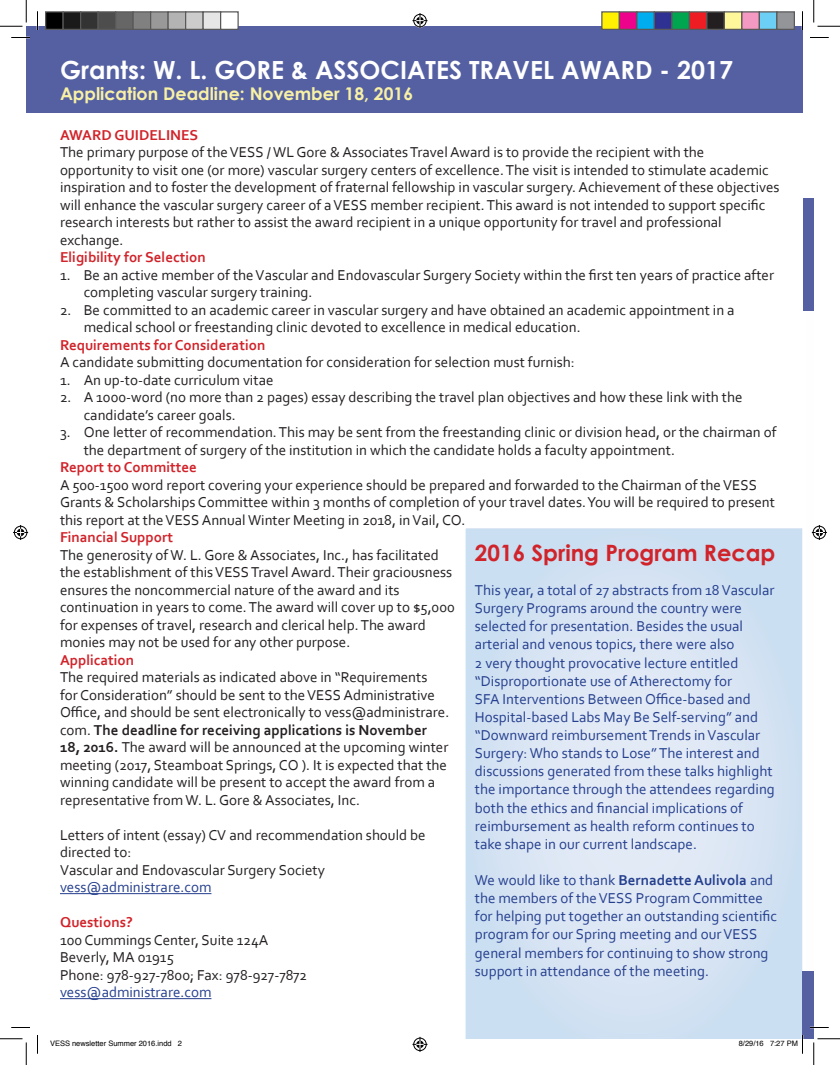
<style>
.page{position:relative;width:840px;height:1065px;background:#fff}
.page>*{position:absolute;margin:0;border:0;box-sizing:border-box;transform-origin:0 0}
.t1{font:700 25px "Century Gothic";color:#fff}
.t2{font:700 22.5px "Century Gothic";color:#d1232a}
.t3{font:700 17.5px "Century Gothic";color:#f8f1a5}
.t4{font:15px/17.5px "Corbel";color:#231f20}
.t5{font:15px/18.1px "Corbel";color:#253f8e}
.t6{font:700 15px "Corbel";color:#d1232a}
.t7{font:7.5px "Helvetica";color:#000}
.s1{font-weight:700}
</style>
<div class="page">
<svg style="left:465px;top:529px;width:337px;height:510px;background:#d5e3f3"></svg>
<div style="left:26px;top:26px;width:776px;height:87px;background:#5560a2"></div>
<div style="left:802px;top:971px;width:12px;height:68px;background:#5560a2"></div>
<div style="left:803px;top:198px;width:11px;height:113px;background:#5560a2"></div>
<hr style="left:60px;top:893px;width:151px;height:1px;background:#253f8e">
<hr style="left:60px;top:998px;width:151px;height:1px;background:#253f8e">
<svg style="left:11px;top:37px;width:19px;height:1px"></svg>
<svg style="left:810px;top:37px;width:19px;height:1px"></svg>
<svg style="left:11px;top:1027px;width:19px;height:1px"></svg>
<svg style="left:810px;top:1027px;width:19px;height:1px"></svg>
<svg style="left:37px;top:11px;width:1px;height:19px"></svg>
<svg style="left:37px;top:1035px;width:1px;height:19px"></svg>
<svg style="left:802px;top:11px;width:1px;height:19px"></svg>
<svg style="left:0;top:0;width:27px;height:27px"></svg>
<svg style="left:0;top:1039px;width:27px;height:26px"></svg>
<svg style="left:814px;top:0;width:26px;height:27px"></svg>
<svg style="left:814px;top:1039px;width:26px;height:26px"></svg>
<svg style="left:412px;top:13px;width:16px;height:15px"></svg>
<svg style="left:412px;top:1037px;width:16px;height:15px"></svg>
<svg style="left:13px;top:525px;width:15px;height:15px"></svg>
<svg style="left:812px;top:525px;width:15px;height:15px"></svg>
<div style="left:46px;top:12px;width:17px;height:17px;background:#000"></div>
<div style="left:45px;top:11px;width:19px;height:19px;border:1px solid #595959"></div>
<div style="left:63px;top:12px;width:18px;height:17px;background:#1a1a1a"></div>
<div style="left:62px;top:11px;width:19px;height:19px;border:1px solid #595959"></div>
<div style="left:81px;top:12px;width:17px;height:17px;background:#333"></div>
<div style="left:80px;top:11px;width:19px;height:19px;border:1px solid #595959"></div>
<div style="left:98px;top:12px;width:18px;height:17px;background:#4d4d4d"></div>
<div style="left:98px;top:11px;width:18px;height:19px;border:1px solid #595959"></div>
<div style="left:116px;top:12px;width:17px;height:17px;background:#666"></div>
<div style="left:115px;top:11px;width:19px;height:19px;border:1px solid #595959"></div>
<div style="left:133px;top:12px;width:18px;height:17px;background:#808080"></div>
<div style="left:132px;top:11px;width:19px;height:19px;border:1px solid #595959"></div>
<div style="left:151px;top:12px;width:17px;height:17px;background:#999"></div>
<div style="left:150px;top:11px;width:19px;height:19px;border:1px solid #595959"></div>
<div style="left:168px;top:12px;width:18px;height:17px;background:#b3b3b3"></div>
<div style="left:168px;top:11px;width:18px;height:19px;border:1px solid #595959"></div>
<div style="left:186px;top:12px;width:17px;height:17px;background:#ccc"></div>
<div style="left:185px;top:11px;width:19px;height:19px;border:1px solid #595959"></div>
<div style="left:203px;top:12px;width:18px;height:17px;background:#e6e6e6"></div>
<div style="left:202px;top:11px;width:19px;height:19px;border:1px solid #595959"></div>
<div style="left:221px;top:12px;width:17px;height:17px;background:#fff"></div>
<div style="left:220px;top:11px;width:19px;height:19px;border:1px solid #595959"></div>
<div style="left:602px;top:12px;width:17px;height:17px;background:#fff101"></div>
<div style="left:601px;top:11px;width:19px;height:19px;border:1px solid #595959"></div>
<div style="left:619px;top:12px;width:18px;height:17px;background:#ed028c"></div>
<div style="left:619px;top:11px;width:19px;height:19px;border:1px solid #595959"></div>
<div style="left:637px;top:12px;width:17px;height:17px;background:#00aeef"></div>
<div style="left:636px;top:11px;width:19px;height:19px;border:1px solid #595959"></div>
<div style="left:654px;top:12px;width:18px;height:17px;background:#2e3092"></div>
<div style="left:654px;top:11px;width:18px;height:19px;border:1px solid #595959"></div>
<div style="left:672px;top:12px;width:17px;height:17px;background:#00a54f"></div>
<div style="left:671px;top:11px;width:19px;height:19px;border:1px solid #595959"></div>
<div style="left:689px;top:12px;width:18px;height:17px;background:#ee1d23"></div>
<div style="left:689px;top:11px;width:19px;height:19px;border:1px solid #595959"></div>
<div style="left:707px;top:12px;width:17px;height:17px;background:#231f20"></div>
<div style="left:706px;top:11px;width:19px;height:19px;border:1px solid #595959"></div>
<div style="left:724px;top:12px;width:18px;height:17px;background:#fff79a"></div>
<div style="left:724px;top:11px;width:18px;height:19px;border:1px solid #595959"></div>
<div style="left:742px;top:12px;width:17px;height:17px;background:#f499c2"></div>
<div style="left:741px;top:11px;width:19px;height:19px;border:1px solid #595959"></div>
<div style="left:759px;top:12px;width:18px;height:17px;background:#6bcff6"></div>
<div style="left:759px;top:11px;width:19px;height:19px;border:1px solid #595959"></div>
<div style="left:777px;top:12px;width:17px;height:17px;background:#939598"></div>
<div style="left:776px;top:11px;width:19px;height:19px;border:1px solid #595959"></div>
<svg style="left:770px;top:1035px;width:33px;height:19px"></svg>
<p class="t1" style="left:60px;top:54px;width:675px">Grants: W. L. GORE &amp; ASSOCIATES TRAVEL AWARD - 2017</p>
<p class="t3" style="left:60px;top:82px;width:355px">Application Deadline: November 18, 2016</p>
<p class="t6" style="left:60px;top:126px;width:140px">AWARD GUIDELINES</p>
<p class="t4" style="left:60px;top:143px;width:721px">The primary purpose of the VESS / WL Gore &amp; Associates Travel Award is to provide the recipient with the opportunity to visit one (or more) vascular surgery centers of excellence. The visit is intended to stimulate academic inspiration and to foster the development of fraternal fellowship in vascular surgery. Achievement of these objectives will enhance the vascular surgery career of a VESS member recipient. This award is not intended to support specific research interests but rather to assist the award recipient in a unique opportunity for travel and professional exchange.</p>
<p class="t6" style="left:60px;top:248px;width:147px">Eligibility for Selection</p>
<p class="t4" style="left:84px;top:266px;width:692px;text-indent:-24px">1. Be an active member of the Vascular and Endovascular Surgery Society within the first ten years of practice after completing vascular surgery training.</p>
<p class="t4" style="left:84px;top:301px;width:652px;text-indent:-24px">2. Be committed to an academic career in vascular surgery and have obtained an academic appointment in a medical school or freestanding clinic devoted to excellence in medical education.</p>
<p class="t6" style="left:60px;top:336px;width:207px">Requirements for Consideration</p>
<p class="t4" style="left:60px;top:353px;width:516px">A candidate submitting documentation for consideration for selection must furnish:</p>
<p class="t4" style="left:60px;top:371px;width:215px">1. An up-to-date curriculum vitae</p>
<p class="t4" style="left:84px;top:388px;width:660px;text-indent:-24px">2. A 1000-word (no more than 2 pages) essay describing the travel plan objectives and how these link with the candidate’s career goals.</p>
<p class="t4" style="left:84px;top:423px;width:694px;text-indent:-24px">3. One letter of recommendation. This may be sent from the freestanding clinic or division head, or the chairman of the department of surgery of the institution in which the candidate holds a faculty appointment.</p>
<p class="t6" style="left:60px;top:458px;width:139px">Report to Committee</p>
<p class="t4" style="left:60px;top:476px;width:717px">A 500-1500 word report covering your experience should be prepared and forwarded to the Chairman of the VESS<br>Grants &amp; Scholarships Committee within 3 months of completion of your travel dates. You will be required to present this report at the VESS Annual Winter Meeting in 2018, in Vail, CO.</p>
<p class="t6" style="left:60px;top:528px;width:115px">Financial Support</p>
<p class="t4" style="left:60px;top:546px;width:396px">The generosity of W. L. Gore &amp; Associates, Inc., has facilitated the establishment of this VESS Travel Award. Their graciousness ensures the noncommercial nature of the award and its continuation in years to come. The award will cover up to $5,000 for expenses of travel, research and clerical help. The award monies may not be used for any other purpose.</p>
<p class="t6" style="left:60px;top:651px;width:76px">Application</p>
<p class="t4" style="left:60px;top:668px;width:391px">The required materials as indicated above in “Requirements<br>for Consideration” should be sent to the VESS Administrative Office, and should be sent electronically to vess@administrare. com. <span class="s1">The deadline for receiving applications is November 18, 2016.</span> The award will be announced at the upcoming winter meeting (2017, Steamboat Springs, CO ). It is expected that the winning candidate will be present to accept the award from a representative from W. L. Gore &amp; Associates, Inc.</p>
<p class="t4" style="left:60px;top:826px;width:367px">Letters of intent (essay) CV and recommendation should be directed to:</p>
<p class="t4" style="left:60px;top:861px;width:266px">Vascular and Endovascular Surgery Society</p>
<p class="t5" style="left:60px;top:878px;width:153px">vess@administrare.com</p>
<p class="t6" style="left:60px;top:913px;width:74px">Questions?</p>
<p class="t4" style="left:60px;top:931px;width:210px">100 Cummings Center, Suite 124A</p>
<p class="t4" style="left:60px;top:948px;width:115px">Beverly, MA 01915</p>
<p class="t4" style="left:60px;top:966px;width:249px">Phone: 978-927-7800; Fax: 978-927-7872</p>
<p class="t5" style="left:60px;top:983px;width:153px">vess@administrare.com</p>
<p class="t2" style="left:475px;top:538px;width:302px">2016 Spring Program Recap</p>
<p class="t5" style="left:475px;top:581px;width:302px">This year, a total of 27 abstracts from 18 Vascular Surgery Programs around the country were selected for presentation. Besides the usual arterial and venous topics, there were also<br>2 very thought provocative lecture entitled “Disproportionate use of Atherectomy for<br>SFA Interventions Between Office-based and Hospital-based Labs May Be Self-serving” and “Downward reimbursement Trends in Vascular Surgery: Who stands to Lose” The interest and discussions generated from these talks highlight the importance through the attendees regarding both the ethics and financial implications of reimbursement as health reform continues to take shape in our current landscape.</p>
<p class="t5" style="left:475px;top:871px;width:304px">We would like to thank <span class="s1">Bernadette Aulivola</span> and the members of the VESS Program Committee for helping put together an outstanding scientific program for our Spring meeting and our VESS general members for continuing to show strong support in attendance of the meeting.</p>
<p class="t7" style="left:50px;top:1038px;width:134px">VESS newsletter Summer 2016.indd 2</p>
<p class="t7" style="left:739px;top:1038px;width:61px">8/29/16 7:27 PM</p>
</div>
